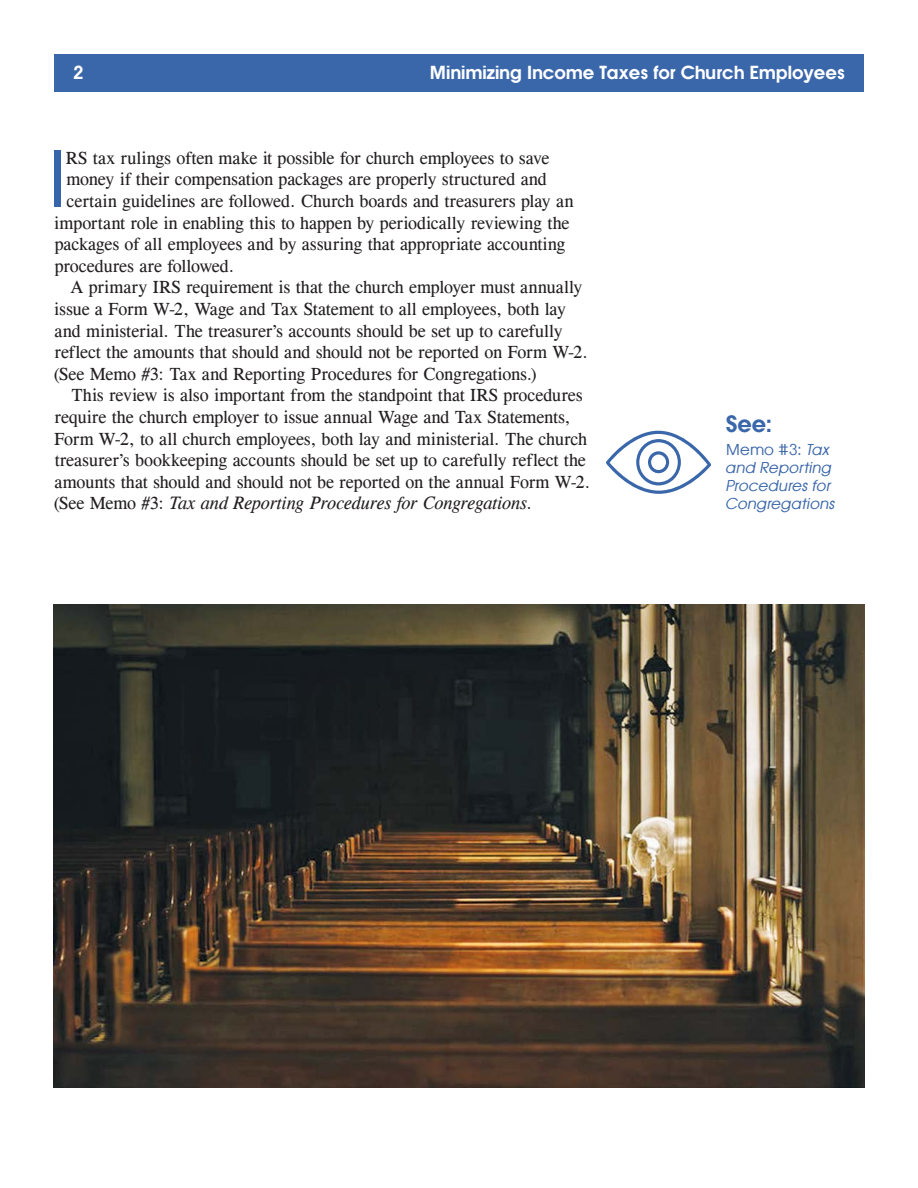
<style>
.page{position:relative;width:918px;height:1188px;background:#fff}
.page>*{position:absolute;margin:0;border:0;box-sizing:border-box;transform-origin:0 0}
.drop_cap{font:76.35px "Atlanta";color:#3665ab}
.Pull_Quote_Head{font:600 22.5px "Atlanta";color:#3a66aa}
.text{font:18px/21.6px "CG Times";letter-spacing:-.005em;color:#231f20}
.drop_cap-2{font:18px "CG Times";letter-spacing:-.005em;color:#231f20}
.t1{font:600 18px "Atlanta";color:#fff}
.Pull_Quote{font:italic 15px/18px "Atlanta";letter-spacing:.01em;color:#3a66aa}
.s1{font-style:italic}
.s2{font-style:normal}
</style>
<div class="page">
<div style="left:54px;top:54px;width:810px;height:37px;background:#3a66aa"></div>
<svg style="left:606px;top:431px;width:105px;height:63px"></svg>
<img style="left:54px;top:605px;width:810px;height:483px">
<p class="t1" style="left:73px;top:60px;width:12px">2</p>
<p class="t1" style="left:430px;top:60px;width:417px">Minimizing Income Taxes for Church Employees</p>
<p class="drop_cap" style="left:48px;top:124px;width:19px">I</p>
<p class="drop_cap-2" style="left:66px;top:147px;width:485px">RS tax rulings often make it possible for church employees to save</p>
<p class="drop_cap-2" style="left:66px;top:169px;width:482px">money if their compensation packages are properly structured and</p>
<p class="drop_cap-2" style="left:67px;top:190px;width:508px">certain guidelines are followed. Church boards and treasurers play an</p>
<p class="drop_cap-2" style="left:54px;top:212px;width:517px">important role in enabling this to happen by periodically reviewing the</p>
<p class="drop_cap-2" style="left:55px;top:234px;width:512px">packages of all employees and by assuring that appropriate accounting</p>
<p class="drop_cap-2" style="left:55px;top:255px;width:181px">procedures are followed.</p>
<p class="text" style="left:54px;top:277px;width:536px;text-indent:17px">A primary IRS requirement is that the church employer must annually issue a Form W-2, Wage and Tax Statement to all employees, both lay and ministerial. The treasurer’s accounts should be set up to carefully reflect the amounts that should and should not be reported on Form W-2. (See Memo #3: Tax and Reporting Procedures for Congregations.)</p>
<p class="text" style="left:54px;top:385px;width:538px;text-indent:18px">This review is also important from the standpoint that IRS procedures require the church employer to issue annual Wage and Tax Statements, Form W-2, to all church employees, both lay and ministerial. The church treasurer’s bookkeeping accounts should be set up to carefully reflect the amounts that should and should not be reported on the annual Form W-2. (See Memo #3: <span class="s1">Tax and Reporting Procedures for Congregations</span>.</p>
<p class="Pull_Quote_Head" style="left:726px;top:408px;width:48px">See:</p>
<p class="Pull_Quote" style="left:725px;top:440px;width:111px"><span class="s2">Memo #3:</span> Tax and Reporting<br>Procedures for<br>Congregations</p>
</div>
